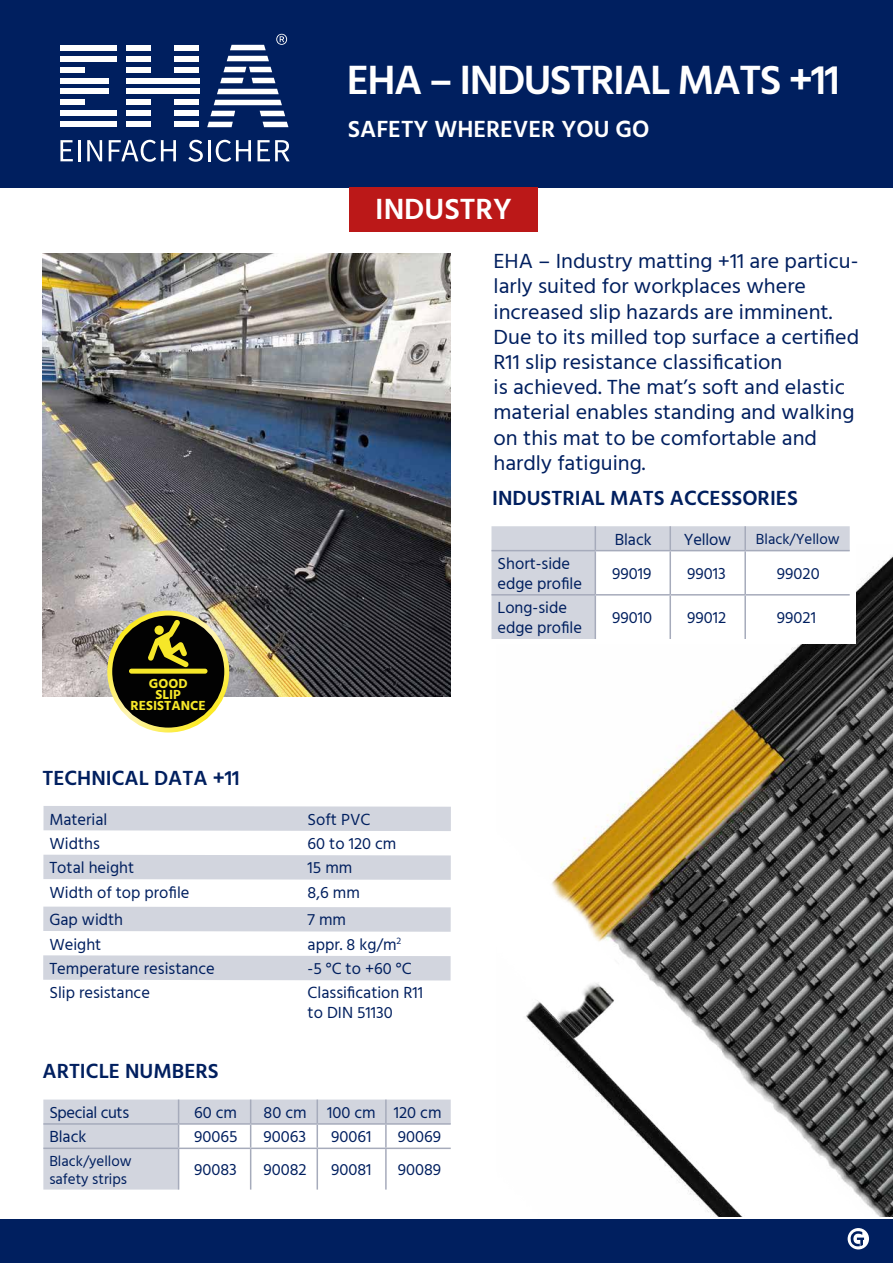
<style>
.page{position:relative;width:893px;height:1263px;background:#fff}
.page>*{position:absolute;margin:0;border:0;box-sizing:border-box;transform-origin:0 0}
.t1{font:600 42px "Hind";letter-spacing:-.04em;color:#fff}
.t2{font:600 30px "Hind";color:#fff}
.t3{font:600 24px "Hind";color:#fff}
.t4{font:21px/25.2px "Hind";color:#001f5f;scale:1.05 1}
.t5{font:600 21px "Hind";color:#001f5f}
.t6{font:16.5px/19.8px "Hind";color:#001f5f}
.t7{font:16.5px "Hind";letter-spacing:-.02em;color:#001f5f}
.t8{font:15px/18px "Hind";color:#001f5f}
.t9{font:700 13.5px/11.1px "Hind";color:#f6e729;text-align:center}
</style>
<div class="page">
<div style="left:0;top:0;width:893px;height:188px;background:#001f5f"></div>
<svg style="left:276px;top:34px;width:11px;height:11px"></svg>
<div style="left:60px;top:45px;width:57px;height:5px;background:#fff"></div>
<div style="left:60px;top:56px;width:57px;height:5px;background:#fff"></div>
<div style="left:60px;top:67px;width:25px;height:5px;background:#fff"></div>
<div style="left:60px;top:78px;width:49px;height:5px;background:#fff"></div>
<div style="left:60px;top:89px;width:49px;height:5px;background:#fff"></div>
<div style="left:60px;top:100px;width:25px;height:5px;background:#fff"></div>
<div style="left:60px;top:111px;width:57px;height:5px;background:#fff"></div>
<div style="left:60px;top:122px;width:57px;height:5px;background:#fff"></div>
<div style="left:126px;top:45px;width:24px;height:5px;background:#fff"></div>
<div style="left:126px;top:56px;width:24px;height:5px;background:#fff"></div>
<div style="left:126px;top:67px;width:24px;height:5px;background:#fff"></div>
<div style="left:175px;top:45px;width:24px;height:5px;background:#fff"></div>
<div style="left:175px;top:56px;width:24px;height:5px;background:#fff"></div>
<div style="left:175px;top:67px;width:24px;height:5px;background:#fff"></div>
<div style="left:126px;top:78px;width:73px;height:5px;background:#fff"></div>
<div style="left:126px;top:89px;width:73px;height:5px;background:#fff"></div>
<div style="left:126px;top:100px;width:24px;height:5px;background:#fff"></div>
<div style="left:126px;top:111px;width:24px;height:5px;background:#fff"></div>
<div style="left:126px;top:122px;width:24px;height:5px;background:#fff"></div>
<div style="left:175px;top:100px;width:24px;height:5px;background:#fff"></div>
<div style="left:175px;top:111px;width:24px;height:5px;background:#fff"></div>
<div style="left:175px;top:122px;width:24px;height:5px;background:#fff"></div>
<svg style="left:230px;top:45px;width:36px;height:5px"></svg>
<svg style="left:227px;top:56px;width:42px;height:5px"></svg>
<svg style="left:223px;top:67px;width:49px;height:5px"></svg>
<svg style="left:252px;top:78px;width:23px;height:5px"></svg>
<svg style="left:220px;top:78px;width:24px;height:5px"></svg>
<svg style="left:217px;top:89px;width:62px;height:5px"></svg>
<svg style="left:214px;top:100px;width:68px;height:5px"></svg>
<svg style="left:210px;top:111px;width:25px;height:5px"></svg>
<svg style="left:260px;top:111px;width:25px;height:5px"></svg>
<svg style="left:263px;top:122px;width:25px;height:5px"></svg>
<svg style="left:207px;top:122px;width:26px;height:5px"></svg>
<svg style="left:60px;top:140px;width:13px;height:21px"></svg>
<hr style="left:78px;top:140px;width:3px;height:21px;background:#fff">
<svg style="left:87px;top:140px;width:15px;height:21px"></svg>
<svg style="left:109px;top:140px;width:67px;height:22px"></svg>
<svg style="left:188px;top:140px;width:15px;height:22px"></svg>
<hr style="left:208px;top:140px;width:2px;height:21px;background:#fff">
<svg style="left:216px;top:140px;width:35px;height:22px"></svg>
<svg style="left:258px;top:140px;width:32px;height:21px"></svg>
<div style="left:0;top:1219px;width:893px;height:44px;background:#001f5f"></div>
<svg style="left:848px;top:1228px;width:21px;height:21px"></svg>
<img style="left:526px;top:555px;width:367px;height:661px">
<img style="left:43px;top:253px;width:408px;height:443px">
<svg style="left:43px;top:806px;width:408px;height:174px;fill:#d2d5de"></svg>
<svg style="left:43px;top:1099px;width:408px;height:90px"></svg>
<hr style="left:178px;top:1149px;width:1px;height:40px;background:#a6abbb">
<div style="left:110px;top:613px;width:117px;height:117px;background:#020202;border-radius:50%"></div>
<div style="left:107px;top:611px;width:122px;height:121px;border:5px solid #fff;border-radius:50%"></div>
<svg style="left:148px;top:620px;width:41px;height:47px"></svg>
<div style="left:155px;top:625px;width:9px;height:10px;background:#f6e729;border-radius:50%"></div>
<div style="left:129px;top:669px;width:78px;height:5px;background:#f6e729;border-radius:3px"></div>
<div style="left:480px;top:486px;width:375px;height:157px;background:#fff"></div>
<svg style="left:491px;top:526px;width:359px;height:113px"></svg>
<hr style="left:669px;top:526px;width:2px;height:24px;background:#a6abbb">
<hr style="left:744px;top:526px;width:2px;height:24px;background:#a6abbb">
<hr style="left:491px;top:550px;width:104px;height:1px;background:#a6abbb">
<hr style="left:595px;top:550px;width:75px;height:1px;background:#a6abbb">
<hr style="left:670px;top:550px;width:75px;height:1px;background:#a6abbb">
<hr style="left:745px;top:550px;width:105px;height:1px;background:#a6abbb">
<hr style="left:595px;top:551px;width:1px;height:43px;background:#a6abbb">
<hr style="left:669px;top:551px;width:2px;height:43px;background:#a6abbb">
<hr style="left:744px;top:551px;width:2px;height:43px;background:#a6abbb">
<hr style="left:491px;top:594px;width:104px;height:1px;background:#a6abbb">
<hr style="left:595px;top:594px;width:75px;height:1px;background:#a6abbb">
<hr style="left:670px;top:594px;width:75px;height:1px;background:#a6abbb">
<hr style="left:745px;top:594px;width:105px;height:1px;background:#a6abbb">
<hr style="left:595px;top:595px;width:1px;height:44px;background:#a6abbb">
<hr style="left:669px;top:595px;width:2px;height:44px;background:#a6abbb">
<hr style="left:744px;top:595px;width:2px;height:44px;background:#a6abbb">
<div style="left:350px;top:188px;width:188px;height:44px;background:#bb1818"></div>
<h1 class="t1" style="left:347px;top:50px;width:494px">EHA – INDUSTRIAL MATS +11</h1>
<h3 class="t3" style="left:348px;top:113px;width:303px">SAFETY WHEREVER YOU GO</h3>
<h2 class="t2" style="left:375px;top:188px;width:138px">INDUSTRY</h2>
<p class="t4" style="left:494px;top:250px;width:350px">EHA – Industry matting +11 are particu&shy;larly suited for workplaces where increased slip hazards are imminent.<br>Due to its milled top surface a certified R11 slip resistance classification<br>is achieved. The mat’s soft and elastic material enables standing and walking on this mat to be comfortable and hardly fatiguing.</p>
<p class="t5" style="left:492px;top:483px;width:307px">INDUSTRIAL MATS ACCESSORIES</p>
<p class="t6" style="left:615px;top:530px;width:39px">Black</p>
<p class="t6" style="left:684px;top:530px;width:49px">Yellow</p>
<p class="t8" style="left:756px;top:531px;width:85px">Black/Yellow</p>
<p class="t9" style="left:131px;top:678px;width:77px">GOOD<br>SLIP<br>RESISTANCE</p>
<p class="t5" style="left:43px;top:763px;width:199px">TECHNICAL DATA +11</p>
<p class="t6" style="left:49px;top:810px;width:59px">Material</p>
<p class="t6" style="left:308px;top:810px;width:64px">Soft PVC</p>
<p class="t6" style="left:49px;top:834px;width:52px">Widths</p>
<p class="t6" style="left:308px;top:834px;width:90px">60 to 120 cm</p>
<p class="t6" style="left:49px;top:859px;width:86px">Total height</p>
<p class="t6" style="left:308px;top:859px;width:46px">15 mm</p>
<p class="t6" style="left:49px;top:883px;width:142px">Width of top profile</p>
<p class="t6" style="left:308px;top:883px;width:54px">8,6 mm</p>
<p class="t6" style="left:49px;top:911px;width:75px">Gap width</p>
<p class="t6" style="left:308px;top:911px;width:40px">7 mm</p>
<p class="t6" style="left:49px;top:935px;width:53px">Weight</p>
<p class="t6" style="left:308px;top:935px;width:95px">appr. 8 kg/m<sup>2</sup></p>
<p class="t6" style="left:49px;top:959px;width:167px">Temperature resistance</p>
<p class="t6" style="left:308px;top:959px;width:105px">-5 °C to +60 °C</p>
<p class="t6" style="left:49px;top:984px;width:102px">Slip resistance</p>
<p class="t6" style="left:308px;top:984px;width:117px">Classification R11 to DIN 51130</p>
<p class="t5" style="left:43px;top:1056px;width:178px">ARTICLE NUMBERS</p>
<p class="t7" style="left:49px;top:1101px;width:81px">Special cuts</p>
<p class="t6" style="left:194px;top:1103px;width:44px">60 cm</p>
<p class="t6" style="left:264px;top:1103px;width:179px">80 cm 100 cm 120 cm</p>
<p class="t6" style="left:49px;top:1128px;width:39px">Black</p>
<p class="t6" style="left:194px;top:1128px;width:45px">90065</p>
<p class="t6" style="left:263px;top:1128px;width:44px">90063</p>
<p class="t6" style="left:331px;top:1128px;width:42px">90061</p>
<p class="t6" style="left:398px;top:1128px;width:45px">90069</p>
<p class="t8" style="left:49px;top:1152px;width:84px">Black/yellow safety strips</p>
<p class="t6" style="left:194px;top:1160px;width:44px">90083</p>
<p class="t6" style="left:263px;top:1160px;width:45px">90082</p>
<p class="t6" style="left:331px;top:1160px;width:42px">90081</p>
<p class="t6" style="left:398px;top:1160px;width:45px">90089</p>
<p class="t6" style="left:497px;top:554px;width:86px">Short-side edge profile</p>
<p class="t6" style="left:612px;top:564px;width:41px">99019</p>
<p class="t6" style="left:687px;top:564px;width:40px">99013</p>
<p class="t6" style="left:777px;top:564px;width:44px">99020</p>
<p class="t6" style="left:497px;top:599px;width:86px">Long-side edge profile</p>
<p class="t6" style="left:612px;top:608px;width:41px">99010</p>
<p class="t6" style="left:687px;top:608px;width:41px">99012</p>
<p class="t6" style="left:777px;top:608px;width:41px">99021</p>
</div>
